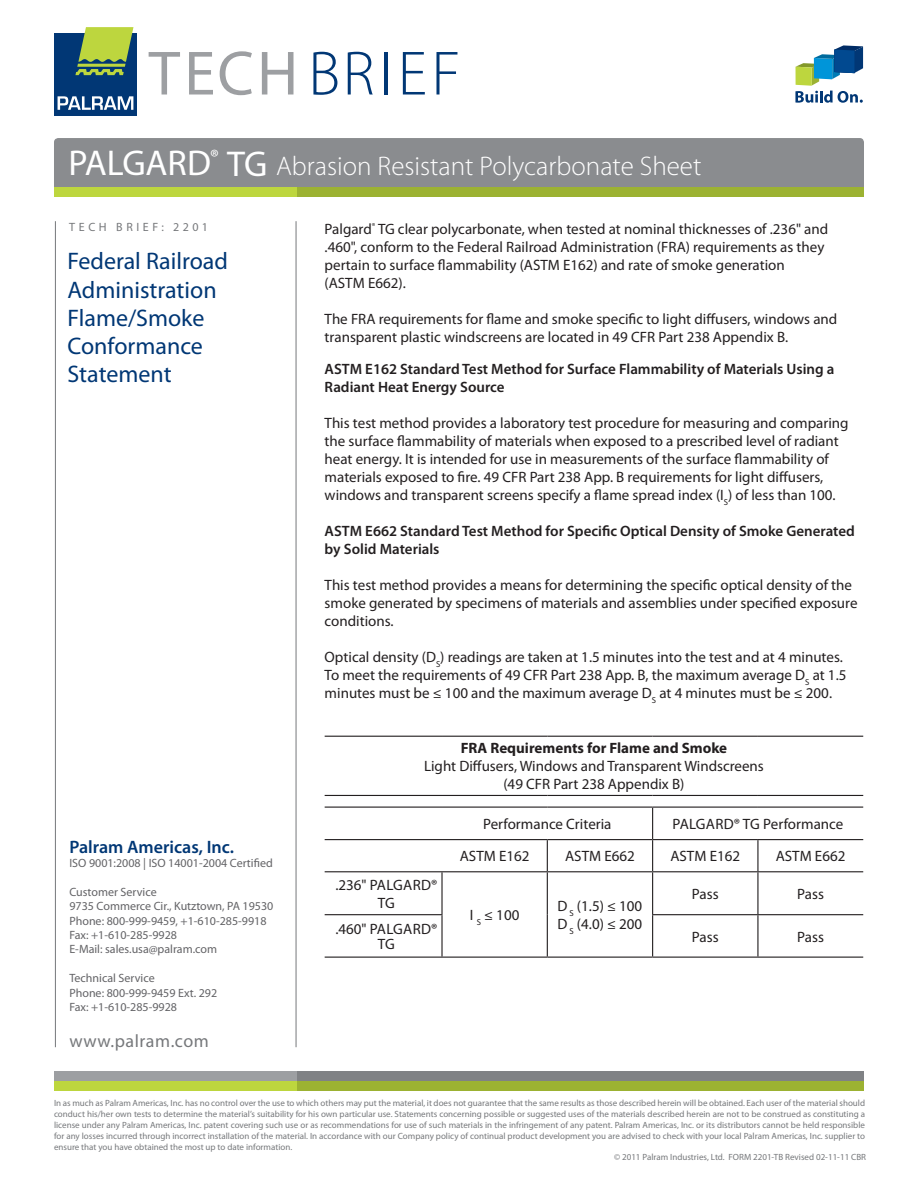
<style>
.page{position:relative;width:918px;height:1188px;background:#fff}
.page>*{position:absolute;margin:0;border:0;box-sizing:border-box;transform-origin:0 0}
.t1{font:300 63px "Myriad Pro";letter-spacing:.07em;color:#013775}
.t2{font:300 27px "Myriad Pro";color:#fff}
.t3{font:24px/28.2px "Myriad Pro";color:#013775}
.t4{font:600 18px "Myriad Pro";color:#013775}
.t5{font:18px "Myriad Pro";letter-spacing:.03em;color:#76787b}
.t6{font:15px/18px "Myriad Pro";color:#231f20}
.t7{font:600 15px/18px "Myriad Pro";color:#231f20}
.t8{font:12px/14.4px "Myriad Pro";color:#636366}
.t9{font:12px "Myriad Pro";letter-spacing:.3em;color:#76787b}
.t10{font:9px/10.8px "Myriad Pro";color:#76787b;text-align:justify}
.s1{font-weight:400;color:#9d9fa2}
.s2{font-weight:400;font-size:36px}
.s3{font-weight:700}
</style>
<div class="page">
<div style="left:54px;top:138px;width:810px;height:58px;background:#8a8c8f;border-radius:4px"></div>
<div style="left:54px;top:33px;width:83px;height:83px;background:#013775"></div>
<svg style="left:58px;top:96px;width:75px;height:14px"></svg>
<svg style="left:75px;top:27px;width:58px;height:48px"></svg>
<hr style="left:653px;top:807px;width:105px;height:1px;background:#231f20">
<hr style="left:758px;top:807px;width:105px;height:1px;background:#231f20">
<hr style="left:653px;top:839px;width:105px;height:1px;background:#231f20">
<hr style="left:652px;top:840px;width:1px;height:31px;background:#231f20">
<hr style="left:758px;top:839px;width:105px;height:1px;background:#231f20">
<hr style="left:757px;top:840px;width:2px;height:31px;background:#231f20">
<hr style="left:325px;top:957px;width:117px;height:1px;background:#231f20">
<hr style="left:441px;top:915px;width:2px;height:42px;background:#231f20">
<hr style="left:442px;top:957px;width:105px;height:1px;background:#231f20">
<hr style="left:547px;top:871px;width:106px;height:1px;background:#231f20">
<hr style="left:547px;top:872px;width:1px;height:43px;background:#231f20">
<hr style="left:547px;top:915px;width:1px;height:42px;background:#231f20">
<hr style="left:547px;top:957px;width:106px;height:1px;background:#231f20">
<hr style="left:653px;top:871px;width:105px;height:1px;background:#231f20">
<hr style="left:652px;top:872px;width:1px;height:42px;background:#231f20">
<hr style="left:758px;top:871px;width:105px;height:1px;background:#231f20">
<hr style="left:757px;top:872px;width:2px;height:42px;background:#231f20">
<hr style="left:652px;top:914px;width:106px;height:1px;background:#231f20">
<hr style="left:652px;top:915px;width:1px;height:42px;background:#231f20">
<hr style="left:758px;top:914px;width:105px;height:1px;background:#231f20">
<hr style="left:757px;top:915px;width:2px;height:42px;background:#231f20">
<hr style="left:653px;top:957px;width:105px;height:1px;background:#231f20">
<hr style="left:758px;top:957px;width:105px;height:1px;background:#231f20">
<hr style="left:325px;top:736px;width:117px;height:1px;background:#231f20">
<hr style="left:442px;top:736px;width:105px;height:1px;background:#231f20">
<hr style="left:547px;top:736px;width:106px;height:1px;background:#231f20">
<hr style="left:653px;top:736px;width:105px;height:1px;background:#231f20">
<hr style="left:758px;top:736px;width:105px;height:1px;background:#231f20">
<hr style="left:325px;top:795px;width:117px;height:1px;background:#231f20">
<hr style="left:442px;top:795px;width:105px;height:1px;background:#231f20">
<hr style="left:547px;top:795px;width:106px;height:1px;background:#231f20">
<hr style="left:653px;top:795px;width:105px;height:1px;background:#231f20">
<hr style="left:758px;top:795px;width:105px;height:1px;background:#231f20">
<hr style="left:442px;top:807px;width:105px;height:1px;background:#231f20">
<hr style="left:547px;top:807px;width:106px;height:1px;background:#231f20">
<hr style="left:652px;top:808px;width:1px;height:31px;background:#231f20">
<hr style="left:547px;top:839px;width:106px;height:1px;background:#231f20">
<hr style="left:442px;top:839px;width:105px;height:1px;background:#231f20">
<hr style="left:547px;top:840px;width:1px;height:31px;background:#231f20">
<hr style="left:442px;top:871px;width:105px;height:1px;background:#231f20">
<hr style="left:441px;top:872px;width:2px;height:42px;background:#231f20">
<hr style="left:325px;top:914px;width:118px;height:1px;background:#231f20">
<hr style="left:325px;top:871px;width:117px;height:1px;background:#231f20">
<hr style="left:325px;top:807px;width:117px;height:1px;background:#231f20">
<hr style="left:325px;top:839px;width:117px;height:1px;background:#231f20">
<div style="left:296px;top:187px;width:568px;height:9px;background:#9cb232"></div>
<div style="left:54px;top:187px;width:242px;height:9px;background:#bdd63e"></div>
<div style="left:296px;top:1081px;width:568px;height:9px;background:#9cb232"></div>
<div style="left:296px;top:1071px;width:568px;height:10px;background:#808285"></div>
<div style="left:54px;top:1081px;width:242px;height:9px;background:#bdd63e"></div>
<div style="left:54px;top:1071px;width:242px;height:10px;background:#9d9fa2"></div>
<svg style="left:795px;top:45px;width:68px;height:58px"></svg>
<hr style="left:296px;top:221px;width:1px;height:826px;background:#76787b">
<hr style="left:55px;top:221px;width:1px;height:826px;background:#76787b">
<p class="t1" style="left:149px;top:39px;width:313px"><span class="s1">TECH</span>BRIEF</p>
<p class="t2" style="left:69px;top:151px;width:634px"><span class="s2">PALGARD</span><sup>®</sup> <span class="s2">TG</span> Abrasion Resistant Polycarbonate Sheet</p>
<p class="t9" style="left:69px;top:220px;width:140px">TECH BRIEF: 2201</p>
<p class="t3" style="left:68px;top:247px;width:162px">Federal Railroad<br>Administration<br>Flame/Smoke<br>Conformance<br>Statement</p>
<p class="t4" style="left:69px;top:835px;width:166px">Palram Americas, Inc.</p>
<p class="t8" style="left:69px;top:856px;width:205px">ISO 9001:2008 | ISO 14001-2004 Certified</p>
<p class="t8" style="left:69px;top:884px;width:89px">Customer Service</p>
<p class="t8" style="left:69px;top:899px;width:205px">9735 Commerce Cir., Kutztown, PA 19530<br>Phone: 800-999-9459, +1-610-285-9918</p>
<p class="t8" style="left:69px;top:928px;width:109px">Fax: +1-610-285-9928</p>
<p class="t8" style="left:69px;top:942px;width:149px">E-Mail: sales.usa@palram.com</p>
<p class="t8" style="left:69px;top:971px;width:87px">Technical Service</p>
<p class="t8" style="left:69px;top:985px;width:149px">Phone: 800-999-9459 Ext. 292</p>
<p class="t8" style="left:69px;top:1000px;width:109px">Fax: +1-610-285-9928</p>
<p class="t5" style="left:69px;top:1030px;width:141px">www.palram.com</p>
<p class="t6" style="left:325px;top:220px;width:505px">Palgard<sup>®</sup> TG clear polycarbonate, when tested at nominal thicknesses of .236" and .460", conform to the Federal Railroad Administration (FRA) requirements as they pertain to surface flammability (ASTM E162) and rate of smoke generation</p>
<p class="t6" style="left:325px;top:274px;width:83px">(ASTM E662).</p>
<p class="t6" style="left:325px;top:310px;width:514px">The FRA requirements for flame and smoke specific to light diffusers, windows and transparent plastic windscreens are located in 49 CFR Part 238 Appendix B.</p>
<p class="t7" style="left:325px;top:360px;width:511px">ASTM E162 Standard Test Method for Surface Flammability of Materials Using a<br>Radiant Heat Energy Source</p>
<p class="t6" style="left:325px;top:414px;width:525px">This test method provides a laboratory test procedure for measuring and comparing the surface flammability of materials when exposed to a prescribed level of radiant heat energy. It is intended for use in measurements of the surface flammability of materials exposed to fire. 49 CFR Part 238 App. B requirements for light diffusers, windows and transparent screens specify a flame spread index (I<sub>S</sub>) of less than 100.</p>
<p class="t7" style="left:325px;top:522px;width:532px">ASTM E662 Standard Test Method for Specific Optical Density of Smoke Generated by Solid Materials</p>
<p class="t6" style="left:325px;top:576px;width:534px">This test method provides a means for determining the specific optical density of the smoke generated by specimens of materials and assemblies under specified exposure conditions.</p>
<p class="t6" style="left:325px;top:648px;width:523px">Optical density (D<sub>S</sub>) readings are taken at 1.5 minutes into the test and at 4 minutes.<br>To meet the requirements of 49 CFR Part 238 App. B, the maximum average D<sub>S</sub> at 1.5 minutes must be ≤ 100 and the maximum average D<sub>S</sub> at 4 minutes must be ≤ 200.</p>
<p class="t6" style="left:424px;top:739px;width:341px;text-align:center"><span class="s3">FRA Requirements for Flame and Smoke<br></span>Light Diffusers, Windows and Transparent Windscreens (49 CFR Part 238 Appendix B)</p>
<p class="t6" style="left:483px;top:815px;width:130px">Performance Criteria</p>
<p class="t6" style="left:673px;top:815px;width:172px">PALGARD® TG Performance</p>
<p class="t6" style="left:460px;top:847px;width:71px">ASTM E162</p>
<p class="t6" style="left:565px;top:847px;width:71px">ASTM E662</p>
<p class="t6" style="left:670px;top:847px;width:71px">ASTM E162</p>
<p class="t6" style="left:776px;top:847px;width:71px">ASTM E662</p>
<p class="t6" style="left:335px;top:876px;width:104px;text-align:center">.236" PALGARD®<br>TG</p>
<p class="t6" style="left:470px;top:906px;width:51px">I <sub>S</sub> ≤ 100</p>
<p class="t6" style="left:558px;top:897px;width:86px">D <sub>S</sub> (1.5) ≤ 100<br>D <sub>S</sub> (4.0) ≤ 200</p>
<p class="t6" style="left:692px;top:885px;width:28px">Pass</p>
<p class="t6" style="left:797px;top:885px;width:28px">Pass</p>
<p class="t6" style="left:335px;top:921px;width:104px;line-height:15px;text-align:center">.460" PALGARD®<br>TG</p>
<p class="t6" style="left:692px;top:927px;width:28px">Pass</p>
<p class="t6" style="left:797px;top:927px;width:28px">Pass</p>
<p class="t10" style="left:54px;top:1098px;width:813px">In as much as Palram Americas, Inc. has no control over the use to which others may put the material, it does not guarantee that the same results as those described herein will be obtained. Each user of the material should conduct his/her own tests to determine the material’s suitability for his own particular use. Statements concerning possible or suggested uses of the materials described herein are not to be construed as constituting a license under any Palram Americas, Inc. patent covering such use or as recommendations for use of such materials in the infringement of any patent. Palram Americas, Inc. or its distributors cannot be held responsible for any losses incurred through incorrect installation of the material. In accordance with our Company policy of continual product development you are advised to check with your local Palram Americas, Inc. supplier to ensure that you have obtained the most up to date information.</p>
<p class="t10" style="left:614px;top:1151px;width:254px">© 2011 Palram Industries, Ltd. FORM 2201-TB Revised 02-11-11 CBR</p>
</div>
